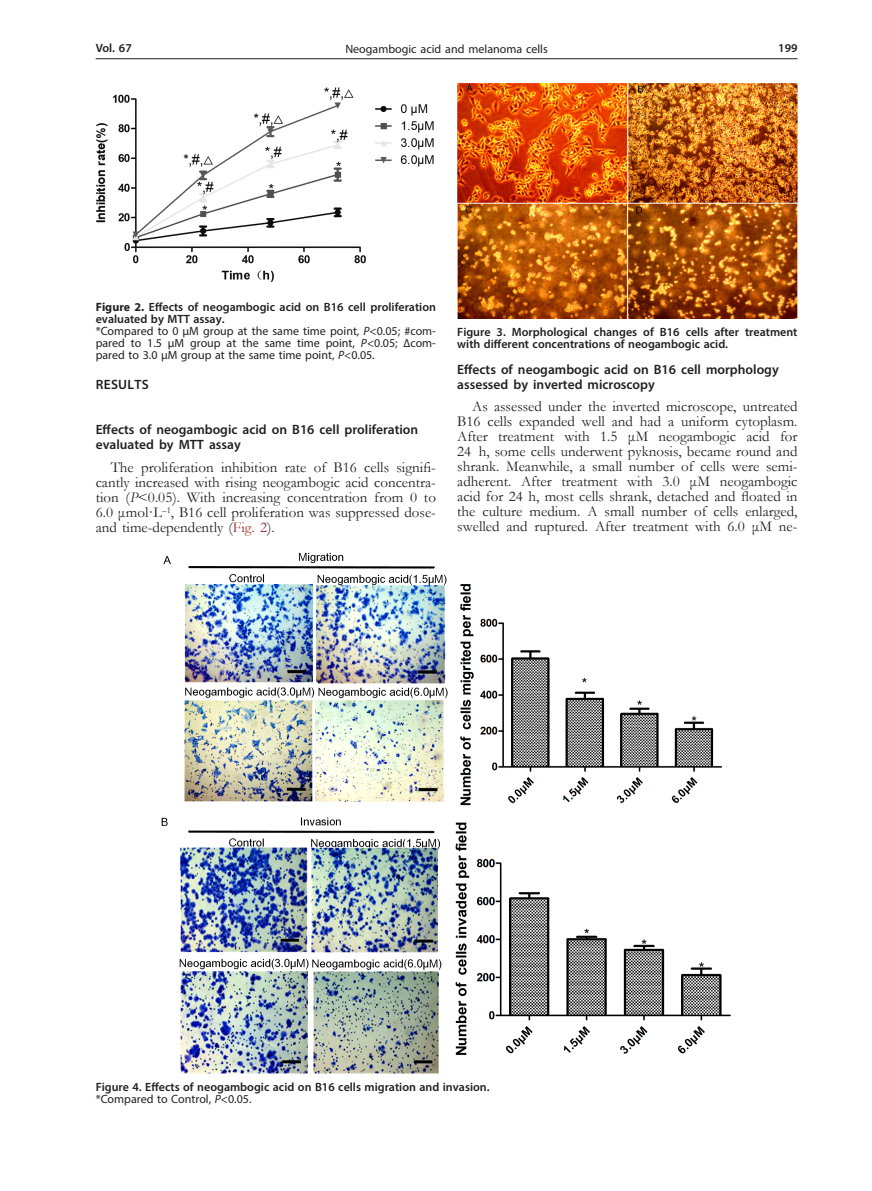
<style>
.page{position:relative;width:872px;height:1191px;background:#fff}
.page>*{position:absolute;margin:0;border:0;box-sizing:border-box;transform-origin:0 0}
.Body_tekst{font:15px/15px "Garamond";color:#231f20;text-align:justify}
.Tytul_2{font:600 13.5px/15px "Myriad Pro";color:#231f20}
.Tytul_1{font:600 13.5px "Myriad Pro";letter-spacing:.02em;color:#231f20}
.Figure{font:600 12px/12px "Myriad Pro";color:#231f20}
.Figure_1{font:12px/12px "Myriad Pro";color:#231f20;text-align:justify}
.s1{font-weight:700}
.s2{font-style:italic}
.s3{color:#9f2d26}
</style>
<div class="page">
<hr style="left:96px;top:58px;width:701px;height:1px;background:#231f20">
<img style="left:96px;top:87px;width:338px;height:195px">
<img style="left:457px;top:83px;width:340px;height:235px">
<img style="left:162px;top:552px;width:569px;height:521px">
<p class="Figure" style="left:96px;top:42px;width:38px">Vol. 67</p>
<p class="Figure_1" style="left:345px;top:43px;width:204px">Neogambogic acid and melanoma cells</p>
<p class="Figure" style="left:778px;top:42px;width:21px">199</p>
<p class="Figure" style="left:96px;top:301px;width:342px"><span class="s1">Figure 2.</span> Effects of neogambogic acid on B16 cell proliferation evaluated by MTT assay.</p>
<p class="Figure_1" style="left:96px;top:325px;width:342px">*Compared to 0 μM group at the same time point, <span class="s2">P</span>&lt;0.05; #com&shy;pared to 1.5 μM group at the same time point, <span class="s2">P</span>&lt;0.05; ∆com&shy;pared to 3.0 μM group at the same time point, <span class="s2">P</span>&lt;0.05.</p>
<p class="Figure" style="left:457px;top:325px;width:342px">Figure 3. Morphological changes of B16 cells after treatment with different concentrations of neogambogic acid.</p>
<p class="Tytul_1" style="left:96px;top:376px;width:55px">RESULTS</p>
<p class="Tytul_2" style="left:96px;top:422px;width:324px">Effects of neogambogic acid on B16 cell proliferation evaluated by MTT assay</p>
<p class="Body_tekst" style="left:96px;top:459px;width:342px;text-indent:15px">The proliferation inhibition rate of B16 cells signifi&shy;cantly increased with rising neogambogic acid concentra&shy;tion (<span class="s2">P</span>&lt;0.05). With increasing concentration from 0 to 6.0 μmol·L<sup>–1</sup>, B16 cell proliferation was suppressed dose&shy;and time-dependently (<span class="s3">Fig. 2</span>).</p>
<p class="Tytul_2" style="left:457px;top:361px;width:323px">Effects of neogambogic acid on B16 cell morphology assessed by inverted microscopy</p>
<p class="Body_tekst" style="left:457px;top:399px;width:342px;text-indent:15px">As assessed under the inverted microscope, untreated B16 cells expanded well and had a uniform cytoplasm.<br>After treatment with 1.5 μM neogambogic acid for 24 h, some cells underwent pyknosis, became round and shrank. Meanwhile, a small number of cells were semi&shy;adherent. After treatment with 3.0 μM neogambogic acid for 24 h, most cells shrank, detached and floated in the culture medium. A small number of cells enlarged, swelled and ruptured. After treatment with 6.0 μM ne-</p>
<p class="Figure" style="left:96px;top:1081px;width:395px">Figure 4. Effects of neogambogic acid on B16 cells migration and invasion.</p>
<p class="Figure_1" style="left:96px;top:1093px;width:157px">*Compared to Control, <span class="s2">P</span>&lt;0.05.</p>
</div>
